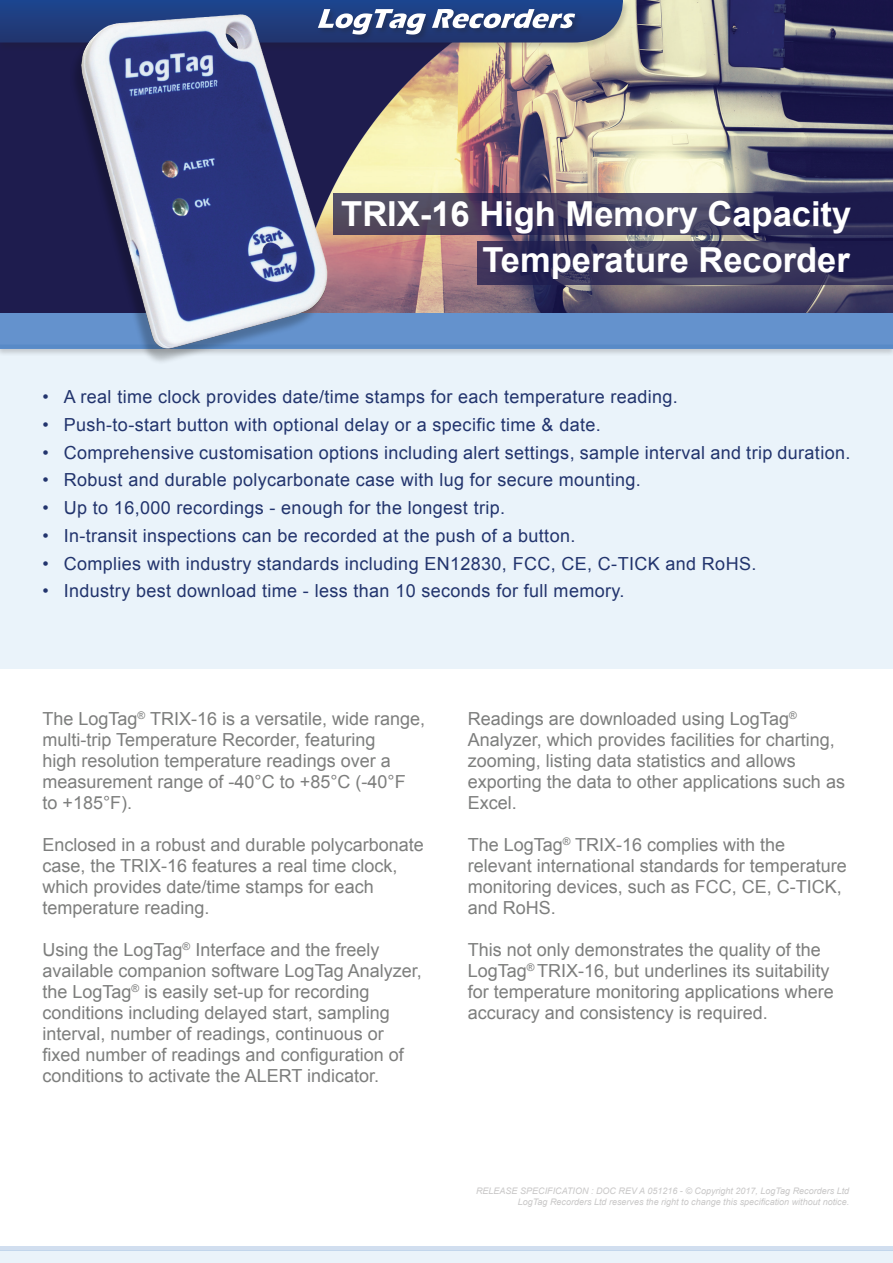
<style>
.page{position:relative;width:893px;height:1263px;background:#fff}
.page>*{position:absolute;margin:0;border:0;box-sizing:border-box;transform-origin:0 0}
.t1{font:700 34.5px/46.3px "Arial";color:#fff;text-align:right}
.t2{font:18px/21px "Arial";color:#7d7e7d}
.t3{font:18px "Arial";letter-spacing:.02em;color:#22346d}
.t4{font:italic 9px/10.8px "Arial";color:#c8c7c7;text-align:right}
</style>
<div class="page">
<div style="left:0;top:349px;width:893px;height:319px;background:#eaf3fa"></div>
<div style="left:0;top:0;width:893px;height:315px;background:#1e1c4e"></div>
<img style="left:333px;top:0;width:560px;height:313px">
<div style="left:0;top:0;width:630px;height:51px;background:#231f20;opacity:.2"></div>
<svg style="left:0;top:0;width:626px;height:43px;background:#445c90"></svg>
<div style="left:0;top:313px;width:893px;height:44px;background:#231f20;opacity:.2"></div>
<img style="left:0;top:314px;width:893px;height:34px">
<svg style="left:334px;top:193px;width:559px;height:42px"></svg>
<svg style="left:477px;top:241px;width:415px;height:43px;fill:#3b365b"></svg>
<img style="left:69px;top:4px;width:264px;height:358px">
<div style="left:0;top:1251px;width:893px;height:12px;background:#eaf3fa"></div>
<div style="left:0;top:1246px;width:893px;height:5px;background:#d1deef"></div>
<h1 class="t1" style="left:341px;top:191px;width:511px">TRIX-16 High Memory Capacity<br>Temperature Recorder</h1>
<p class="t3" style="left:43px;top:384px;width:637px">• A real time clock provides date/time stamps for each temperature reading.</p>
<p class="t3" style="left:43px;top:412px;width:560px">• Push-to-start button with optional delay or a specific time &amp; date.</p>
<p class="t3" style="left:43px;top:440px;width:809px">• Comprehensive customisation options including alert settings, sample interval and trip duration.</p>
<p class="t3" style="left:43px;top:468px;width:600px">• Robust and durable polycarbonate case with lug for secure mounting.</p>
<p class="t3" style="left:43px;top:495px;width:464px">• Up to 16,000 recordings - enough for the longest trip.</p>
<p class="t3" style="left:43px;top:523px;width:534px">• In-transit inspections can be recorded at the push of a button.</p>
<p class="t3" style="left:43px;top:551px;width:715px">• Complies with industry standards including EN12830, FCC, CE, C-TICK and RoHS.</p>
<p class="t3" style="left:43px;top:579px;width:583px">• Industry best download time - less than 10 seconds for full memory.</p>
<p class="t2" style="left:43px;top:708px;width:384px">The LogTag<sup>®</sup> TRIX-16 is a versatile, wide range, multi-trip Temperature Recorder, featuring<br>high resolution temperature readings over a measurement range of -40°C to +85°C (-40°F to +185°F).</p>
<p class="t2" style="left:43px;top:834px;width:383px">Enclosed in a robust and durable polycarbonate case, the TRIX-16 features a real time clock, which provides date/time stamps for each temperature reading.</p>
<p class="t2" style="left:43px;top:939px;width:381px">Using the LogTag<sup>®</sup> Interface and the freely available companion software LogTag Analyzer, the LogTag<sup>®</sup> is easily set-up for recording conditions including delayed start, sampling interval, number of readings, continuous or fixed number of readings and configuration of conditions to activate the ALERT indicator.</p>
<p class="t2" style="left:468px;top:708px;width:379px">Readings are downloaded using LogTag<sup>® </sup>Analyzer, which provides facilities for charting, zooming, listing data statistics and allows exporting the data to other applications such as Excel.</p>
<p class="t2" style="left:468px;top:834px;width:381px">The LogTag<sup>®</sup> TRIX-16 complies with the relevant international standards for temperature monitoring devices, such as FCC, CE, C-TICK, and RoHS.</p>
<p class="t2" style="left:468px;top:939px;width:368px">This not only demonstrates the quality of the LogTag<sup>®</sup> TRIX-16, but underlines its suitability for temperature monitoring applications where accuracy and consistency is required.</p>
<p class="t4" style="left:476px;top:1185px;width:375px">RELEASE SPECIFICATION : DOC REV A 051216 - © Copyright 2017, LogTag Recorders Ltd<br>LogTag Recorders Ltd reserves the right to change this specification without notice.</p>
</div>
